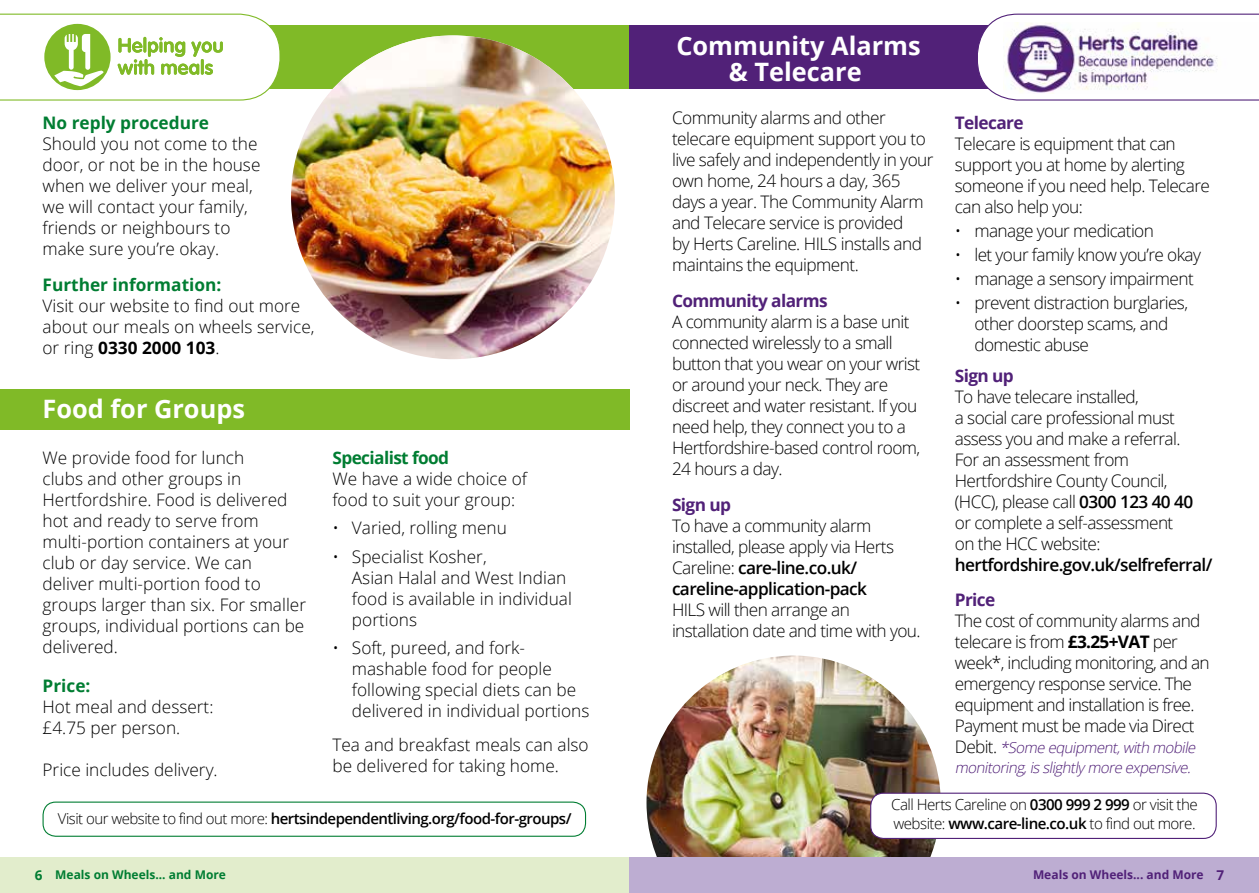
<style>
.page{position:relative;width:1259px;height:893px;background:#fff}
.page>*{position:absolute;margin:0;border:0;box-sizing:border-box;transform-origin:0 0}
.t1{font:700 25.35px/25.5px "Open Sans";color:#fff;text-align:center}
.t2{font:300 17.25px/21px "Open Sans";letter-spacing:-.03em;color:#000}
.t3{font:300 17.25px/21px "Open Sans";color:#000}
.t4{font:700 17.25px "Open Sans";color:#007d32}
.t5{font:700 17.25px "Open Sans";letter-spacing:-.035em;color:#512178}
.t6{font:600 17.25px "Open Sans";letter-spacing:-.035em;color:#000}
.t7{font:700 17.25px "Open Sans";letter-spacing:-.035em;color:#007d32}
.t8{font:300 15.15px/18.5px "Open Sans";letter-spacing:-.035em;color:#000}
.t9{font:600 15px "Open Sans";letter-spacing:-.035em;color:#000}
.t10{font:italic 300 15px/19.5px "Open Sans";color:#512178}
.t11{font:700 12px "Open Sans";color:#007d32}
.t12{font:700 12px "Open Sans";color:#512178}
.s1{font-weight:700}
.s2{font-weight:300}
.s3{font-size:13.5px}
.s4{font-weight:600}
.s5{font-style:normal;font-size:17.25px;color:#000}
</style>
<div class="page">
<div style="left:0;top:858px;width:629px;height:35px;background:#e2edcc"></div>
<div style="left:0;top:25px;width:629px;height:63px;background:#80ba27"></div>
<img style="left:291px;top:35px;width:324px;height:324px;border-radius:162px">
<svg style="left:0;top:14px;width:280px;height:87px"></svg>
<div style="left:0;top:389px;width:629px;height:41px;background:#80ba27"></div>
<div style="left:43px;top:801px;width:543px;height:36px;border:1px solid #007d32;border-radius:13px"></div>
<div style="left:629px;top:25px;width:630px;height:63px;background:#512178"></div>
<svg style="left:977px;top:14px;width:282px;height:87px"></svg>
<img style="left:646px;top:656px;width:294px;height:202px">
<div style="left:870px;top:793px;width:346px;height:45px;background:#fff;border-radius:13px"></div>
<div style="left:870px;top:793px;width:346px;height:46px;border:1px solid #512178;border-radius:13px"></div>
<div style="left:629px;top:858px;width:630px;height:35px;background:#bdadd2"></div>
<img style="left:1003px;top:22px;width:256px;height:71px">
<p class="t4" style="left:43px;top:111px;width:168px">No reply procedure</p>
<p class="t3" style="left:43px;top:133px;width:219px">Should you not come to the door, or not be in the house when we deliver your meal, we will contact your family, friends or neighbours to make sure you’re okay.</p>
<p class="t4" style="left:43px;top:273px;width:180px">Further information:</p>
<p class="t3" style="left:43px;top:295px;width:273px">Visit our website to find out more about our meals on wheels service, or ring <span class="s1">0330 2000 103</span>.</p>
<h1 class="t1" style="left:43px;top:395px;width:204px">Food for Groups</h1>
<p class="t3" style="left:43px;top:446px;width:265px">We provide food for lunch<br>clubs and other groups in<br>Hertfordshire. Food is delivered hot and ready to serve from multi-portion containers at your club or day service. We can deliver multi-portion food to groups larger than six. For smaller groups, individual portions can be delivered.</p>
<p class="t4" style="left:43px;top:673px;width:49px">Price:</p>
<p class="t3" style="left:43px;top:695px;width:172px">Hot meal and dessert: £4.75 per person.</p>
<p class="t3" style="left:43px;top:758px;width:177px">Price includes delivery.</p>
<p class="t7" style="left:332px;top:445px;width:118px">Specialist food</p>
<p class="t3" style="left:332px;top:467px;width:196px">We have a wide choice of food to suit your group:</p>
<p class="t3" style="left:332px;top:517px;width:176px">• Varied, rolling menu</p>
<p class="t3" style="left:352px;top:545px;width:221px;text-indent:-19px">• Specialist Kosher,<br>Asian Halal and West Indian food is available in individual portions</p>
<p class="t3" style="left:352px;top:637px;width:239px;text-indent:-19px">• Soft, pureed, and fork&shy;mashable food for people following special diets can be delivered in individual portions</p>
<p class="t3" style="left:332px;top:734px;width:258px">Tea and breakfast meals can also be delivered for taking home.</p>
<p class="t9" style="left:58px;top:808px;width:515px"><span class="s2">Visit our website to find out more:</span> hertsindependentliving.org/food-for-groups/</p>
<p class="t11" style="left:35px;top:866px;width:193px"><span class="s3">6</span> Meals on Wheels... and More</p>
<h1 class="t1" style="left:676px;top:33px;width:246px">Community Alarms &amp; Telecare</h1>
<p class="t2" style="left:672px;top:107px;width:263px">Community alarms and other telecare equipment support you to live safely and independently in your own home, 24 hours a day, 365 days a year. The Community Alarm and Telecare service is provided<br>by Herts Careline. HILS installs and maintains the equipment.</p>
<p class="t5" style="left:672px;top:289px;width:157px">Community alarms</p>
<p class="t2" style="left:672px;top:311px;width:250px">A community alarm is a base unit connected wirelessly to a small button that you wear on your wrist or around your neck. They are discreet and water resistant. If you need help, they connect you to a<br>Hertfordshire-based control room,<br>24 hours a day.</p>
<p class="t5" style="left:672px;top:493px;width:60px">Sign up</p>
<p class="t2" style="left:672px;top:515px;width:224px">To have a community alarm installed, please apply via Herts<br>Careline: <span class="s4">care-line.co.uk/ careline-application-pack</span></p>
<p class="t2" style="left:672px;top:599px;width:250px">HILS will then arrange an installation date and time with you.</p>
<p class="t5" style="left:955px;top:110px;width:70px">Telecare</p>
<p class="t2" style="left:955px;top:133px;width:257px">Telecare is equipment that can support you at home by alerting someone if you need help. Telecare can also help you:</p>
<p class="t2" style="left:955px;top:220px;width:201px">• manage your medication</p>
<p class="t2" style="left:955px;top:244px;width:248px">• let your family know you’re okay</p>
<p class="t2" style="left:955px;top:268px;width:240px">• manage a sensory impairment</p>
<p class="t2" style="left:974px;top:291px;width:215px;text-indent:-19px">• prevent distraction burglaries, other doorstep scams, and domestic abuse</p>
<p class="t5" style="left:955px;top:364px;width:60px">Sign up</p>
<p class="t2" style="left:955px;top:386px;width:240px">To have telecare installed,<br>a social care professional must assess you and make a referral.<br>For an assessment from<br>Hertfordshire County Council, (HCC), please call <span class="s4">0300 123 40 40 </span>or complete a self-assessment on the HCC website:</p>
<p class="t6" style="left:955px;top:553px;width:259px">hertfordshire.gov.uk/selfreferral/</p>
<p class="t5" style="left:955px;top:587px;width:42px">Price</p>
<p class="t2" style="left:955px;top:609px;width:256px">The cost of community alarms and telecare is from <span class="s1">£3.25+VAT</span> per week*, including monitoring, and an emergency response service. The equipment and installation is free.<br>Payment must be made via Direct</p>
<p class="t10" style="left:955px;top:737px;width:246px"><span class="s5">D e b i t .</span> *Some equipment,with mobile monitoring,isslightly more expensive.</p>
<p class="t8" style="left:891px;top:795px;width:308px">Call Herts Careline on <span class="s4">0300 999 2 999</span> or visit the website: <span class="s4">www.care-line.co.uk</span> to find out more.</p>
<p class="t12" style="left:1033px;top:866px;width:193px">Meals on Wheels... and More <span class="s3">7</span></p>
</div>
